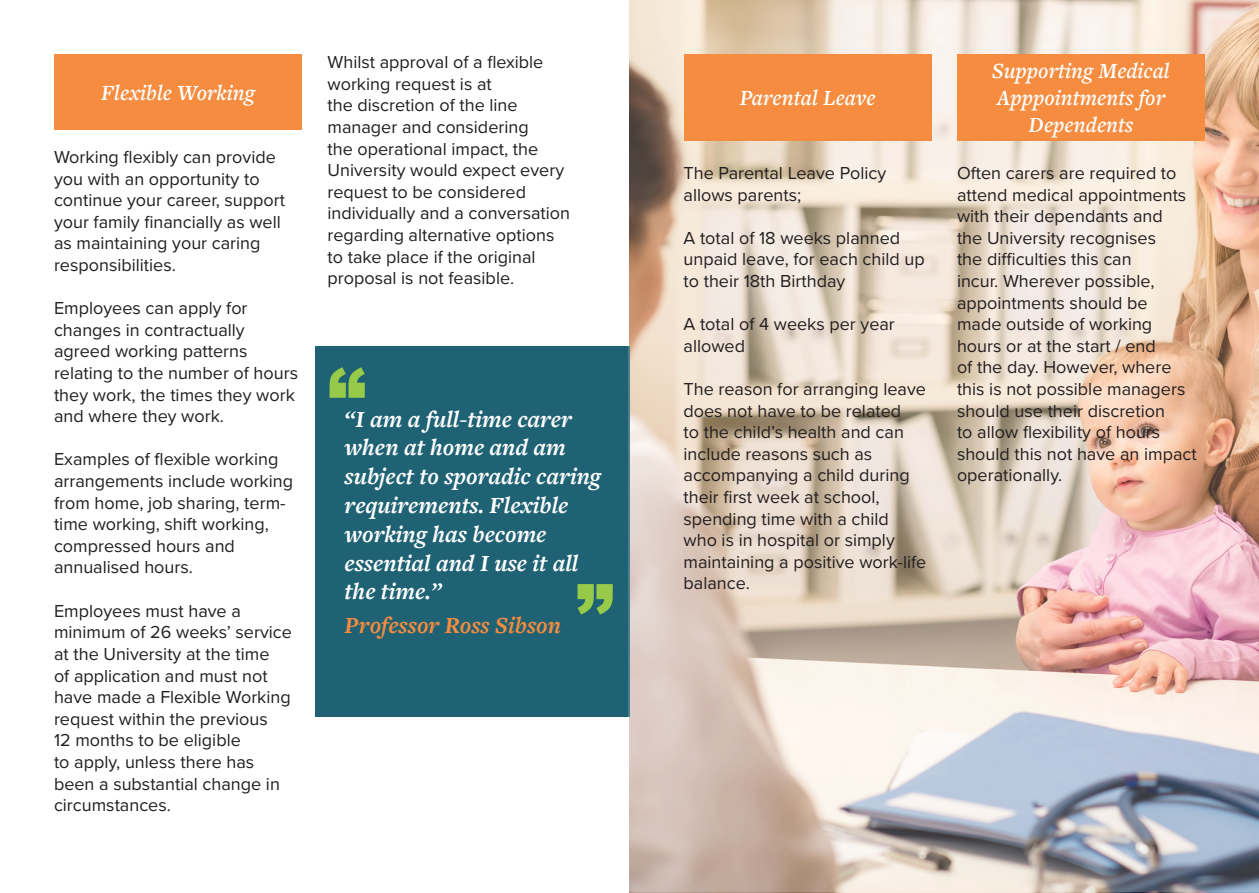
<style>
.page{position:relative;width:1259px;height:893px;background:#fff}
.page>*{position:absolute;margin:0;border:0;box-sizing:border-box;transform-origin:0 0}
.t1{font:900 76.5px "Arial";color:#97ca49}
.t2{font:italic 700 24px/28.8px "Freight Text Pro";color:#fff}
.t3{font:italic 700 24px "Freight Text Pro";color:#f58c3f}
.t4{font:italic 600 22.5px/27px "Freight Text Pro";color:#fff;text-align:center}
.t5{font:18px/21.6px "Proxima Nova";color:#231f20}
</style>
<div class="page">
<div style="left:54px;top:54px;width:248px;height:76px;background:#f58c3f"></div>
<div style="left:315px;top:347px;width:314px;height:370px;background:#1f6274"></div>
<img style="left:628px;top:1px;width:631px;height:891px">
<div style="left:683px;top:54px;width:248px;height:86px;background:#f58c3f"></div>
<div style="left:957px;top:54px;width:248px;height:86px;background:#f58c3f"></div>
<p class="t4" style="left:101px;top:78px;width:155px">Flexible Working</p>
<p class="t5" style="left:54px;top:145px;width:233px">Working flexibly can provide you with an opportunity to continue your career, support your family financially as well as maintaining your caring responsibilities.</p>
<p class="t5" style="left:54px;top:297px;width:246px">Employees can apply for changes in contractually agreed working patterns relating to the number of hours they work, the times they work and where they work.</p>
<p class="t5" style="left:54px;top:448px;width:241px">Examples of flexible working arrangements include working from home, job sharing, term&shy;time working, shift working, compressed hours and annualised hours.</p>
<p class="t5" style="left:54px;top:599px;width:239px">Employees must have a minimum of 26 weeks’ service at the University at the time<br>of application and must not have made a Flexible Working request within the previous<br>12 months to be eligible<br>to apply, unless there has been a substantial change in circumstances.</p>
<p class="t5" style="left:327px;top:51px;width:244px">Whilst approval of a flexible working request is at<br>the discretion of the line manager and considering<br>the operational impact, the<br>University would expect every request to be considered individually and a conversation regarding alternative options to take place if the original proposal is not feasible.</p>
<p class="t1" style="left:327px;top:340px;width:40px">“</p>
<p class="t2" style="left:345px;top:404px;width:258px">“I am a full-time carer when at home and am subject to sporadic caring requirements. Flexible working has become essential and I use it all the time.”</p>
<p class="t1" style="left:575px;top:557px;width:40px">”</p>
<p class="t3" style="left:345px;top:609px;width:218px">Professor Ross Sibson</p>
<p class="t4" style="left:739px;top:84px;width:137px">Parental Leave</p>
<p class="t5" style="left:683px;top:161px;width:204px">The Parental Leave Policy allows parents;</p>
<p class="t5" style="left:683px;top:226px;width:243px">A total of 18 weeks planned unpaid leave, for each child up to their 18th Birthday</p>
<p class="t5" style="left:683px;top:313px;width:213px">A total of 4 weeks per year allowed</p>
<p class="t5" style="left:683px;top:377px;width:244px">The reason for arranging leave does not have to be related<br>to the child’s health and can include reasons such as accompanying a child during their first week at school, spending time with a child who is in hospital or simply maintaining a positive work-life balance.</p>
<p class="t4" style="left:992px;top:57px;width:179px">Supporting Medical<br>Apppointments for<br>Dependents</p>
<p class="t5" style="left:957px;top:161px;width:241px">Often carers are required to attend medical appointments with their dependants and<br>the University recognises<br>the difficulties this can<br>incur. Wherever possible, appointments should be<br>made outside of working hours or at the start / end<br>of the day. However, where this is not possible managers should use their discretion<br>to allow flexibility of hours should this not have an impact operationally.</p>
</div>
